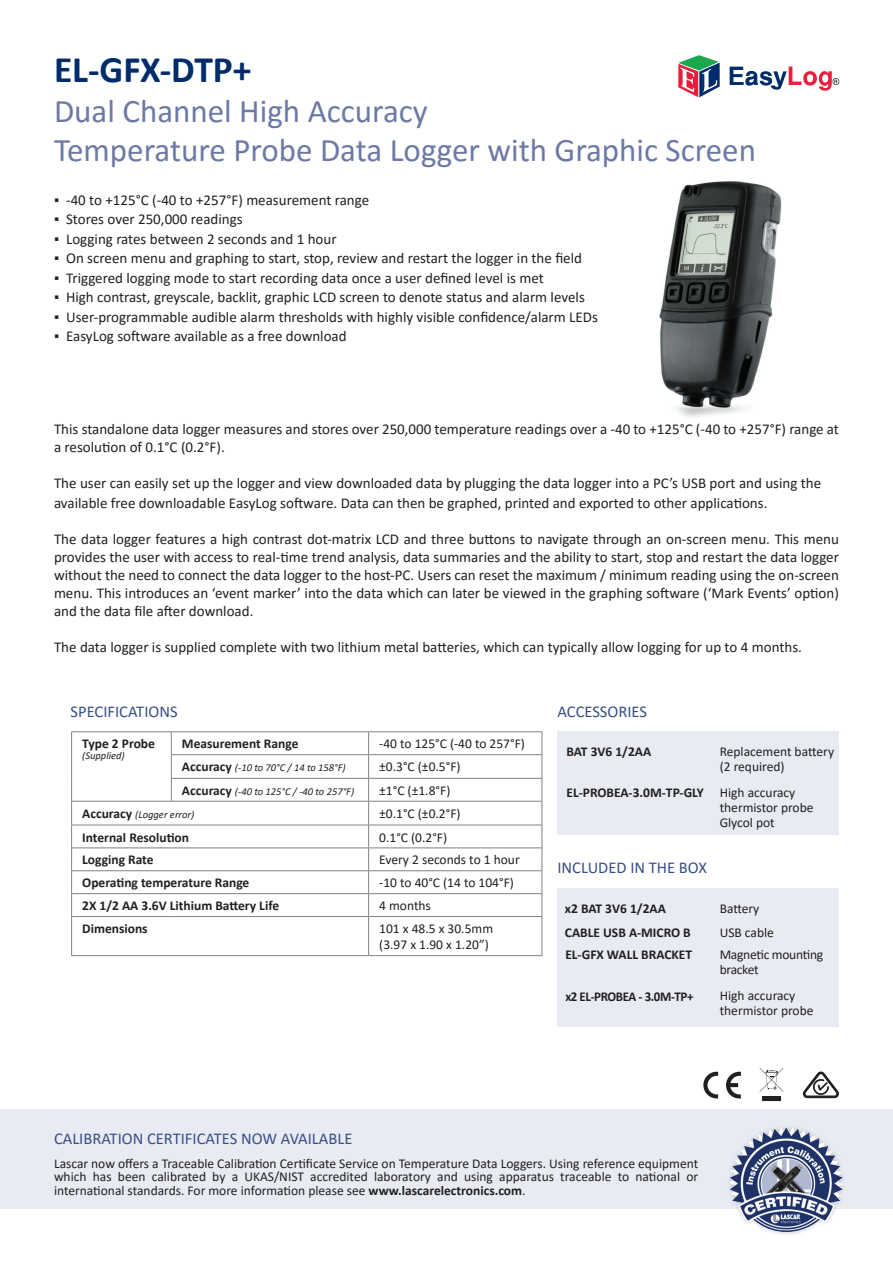
<style>
.page{position:relative;width:893px;height:1263px;background:#fff}
.page>*{position:absolute;margin:0;border:0;box-sizing:border-box;transform-origin:0 0}
.t1{font:700 37.5px "Calibri";color:#002c6b}
.t2{font:33px/39.6px "Calibri";color:#6c79a5}
.t3{font:16.5px "Calibri";color:#384e85}
.t4{font:15px/18px "Calibri";color:#231f20}
.t5{font:13.5px/15px "Calibri";color:#231f20}
.t6{font:700 13.5px/24.8px "Calibri";color:#231f20}
.t7{font:13.5px/15px "Calibri";letter-spacing:-.02em;color:#231f20}
.t8{font:700 13.5px "Calibri";letter-spacing:-.03em;color:#231f20;scale:.96 1}
.t9{font:italic 10.5px "Calibri";color:#231f20}
.s1{font-weight:700;font-style:normal;font-size:13.5px}
.s2{font-weight:700}
</style>
<div class="page">
<img style="left:659px;top:181px;width:123px;height:236px">
<div style="left:557px;top:731px;width:282px;height:103px;background:#e9ebf3"></div>
<div style="left:0;top:1110px;width:893px;height:99px;background:#e9ebf3"></div>
<div style="left:726px;top:1123px;width:120px;height:113px;background:#231f20;opacity:.25"></div>
<img style="left:730px;top:1127px;width:112px;height:105px">
<svg style="left:678px;top:55px;width:42px;height:42px"></svg>
<svg style="left:730px;top:67px;width:109px;height:24px"></svg>
<svg style="left:726px;top:1072px;width:15px;height:26px"></svg>
<svg style="left:703px;top:1072px;width:15px;height:26px"></svg>
<svg style="left:759px;top:1068px;width:24px;height:33px"></svg>
<svg style="left:802px;top:1071px;width:37px;height:27px"></svg>
<hr style="left:71px;top:731px;width:100px;height:1px;background:#808285">
<hr style="left:171px;top:731px;width:198px;height:1px;background:#808285">
<hr style="left:369px;top:731px;width:173px;height:1px;background:#808285">
<hr style="left:171px;top:754px;width:198px;height:1px;background:#808285">
<svg style="left:171px;top:732px;width:1px;height:69px"></svg>
<hr style="left:369px;top:754px;width:173px;height:1px;background:#808285">
<hr style="left:171px;top:778px;width:198px;height:1px;background:#808285">
<hr style="left:369px;top:778px;width:173px;height:1px;background:#808285">
<hr style="left:171px;top:801px;width:198px;height:1px;background:#808285">
<hr style="left:369px;top:801px;width:173px;height:1px;background:#808285">
<svg style="left:368px;top:732px;width:1px;height:184px"></svg>
<svg style="left:542px;top:732px;width:1px;height:184px"></svg>
<hr style="left:369px;top:916px;width:173px;height:1px;background:#808285">
<hr style="left:368px;top:917px;width:1px;height:38px;background:#808285">
<hr style="left:542px;top:917px;width:1px;height:38px;background:#808285">
<hr style="left:369px;top:955px;width:173px;height:1px;background:#808285">
<hr style="left:369px;top:825px;width:173px;height:1px;background:#808285">
<hr style="left:369px;top:847px;width:173px;height:1px;background:#808285">
<hr style="left:369px;top:870px;width:173px;height:1px;background:#808285">
<hr style="left:369px;top:893px;width:173px;height:1px;background:#808285">
<svg style="left:71px;top:732px;width:1px;height:184px"></svg>
<hr style="left:71px;top:917px;width:1px;height:38px;background:#808285">
<hr style="left:71px;top:801px;width:100px;height:1px;background:#808285">
<hr style="left:71px;top:825px;width:100px;height:1px;background:#808285">
<hr style="left:171px;top:825px;width:198px;height:1px;background:#808285">
<hr style="left:71px;top:847px;width:100px;height:1px;background:#808285">
<hr style="left:171px;top:847px;width:198px;height:1px;background:#808285">
<hr style="left:71px;top:870px;width:100px;height:1px;background:#808285">
<hr style="left:171px;top:870px;width:198px;height:1px;background:#808285">
<hr style="left:71px;top:893px;width:100px;height:1px;background:#808285">
<hr style="left:171px;top:893px;width:198px;height:1px;background:#808285">
<hr style="left:71px;top:916px;width:100px;height:1px;background:#808285">
<hr style="left:171px;top:916px;width:198px;height:1px;background:#808285">
<hr style="left:71px;top:955px;width:100px;height:1px;background:#808285">
<hr style="left:171px;top:955px;width:198px;height:1px;background:#808285">
<div style="left:557px;top:888px;width:282px;height:138px;background:#e9ebf3"></div>
<h1 class="t1" style="left:54px;top:43px;width:199px">EL-GFX-DTP+</h1>
<h2 class="t2" style="left:54px;top:90px;width:703px">Dual Channel High Accuracy<br>Temperature Probe Data Logger with Graphic Screen</h2>
<p class="t4" style="left:54px;top:190px;width:317px">▪ -40 to +125°C (-40 to +257°F) measurement range</p>
<p class="t4" style="left:54px;top:210px;width:190px">▪ Stores over 250,000 readings</p>
<p class="t4" style="left:54px;top:229px;width:284px">▪ Logging rates between 2 seconds and 1 hour</p>
<p class="t4" style="left:54px;top:249px;width:530px">▪ On screen menu and graphing to start, stop, review and restart the logger in the field</p>
<p class="t4" style="left:54px;top:268px;width:491px">▪ Triggered logging mode to start recording data once a user defined level is met</p>
<p class="t4" style="left:54px;top:288px;width:532px">▪ High contrast, greyscale, backlit, graphic LCD screen to denote status and alarm levels</p>
<p class="t4" style="left:54px;top:307px;width:545px">▪ User-programmable audible alarm thresholds with highly visible confidence/alarm LEDs</p>
<p class="t4" style="left:54px;top:327px;width:294px">▪ EasyLog software available as a free download</p>
<p class="t4" style="left:54px;top:420px;width:786px">This standalone data logger measures and stores over 250,000 temperature readings over a -40 to +125°C (-40 to +257°F) range at a resolution of 0.1°C (0.2°F).</p>
<p class="t4" style="left:54px;top:473px;width:769px;line-height:19.5px">The user can easily set up the logger and view downloaded data by plugging the data logger into a PC’s USB port and using the available free downloadable EasyLog software. Data can then be graphed, printed and exported to other applications.</p>
<p class="t4" style="left:54px;top:529px;width:786px;text-align:justify">The data logger features a high contrast dot-matrix LCD and three buttons to navigate through an on-screen menu. This menu provides the user with access to real-time trend analysis, data summaries and the ability to start, stop and restart the data logger without the need to connect the data logger to the host-PC. Users can reset the maximum / minimum reading using the on-screen menu. This introduces an ‘event marker’ into the data which can later be viewed in the graphing software (‘Mark Events’ option) and the data file after download.</p>
<p class="t4" style="left:54px;top:637px;width:749px">The data logger is supplied complete with two lithium metal batteries, which can typically allow logging for up to 4 months.</p>
<p class="t3" style="left:71px;top:700px;width:109px">SPECIFICATIONS</p>
<p class="t6" style="left:82px;top:731px;width:74px">Type 2 Probe</p>
<p class="t9" style="left:82px;top:748px;width:44px">(Supplied)</p>
<p class="t6" style="left:182px;top:731px;width:118px">Measurement Range</p>
<p class="t5" style="left:379px;top:736px;width:147px">-40 to 125°C (-40 to 257°F)</p>
<p class="t9" style="left:182px;top:760px;width:165px"><span class="s1">Accuracy</span> (-10 to 70°C / 14 to 158°F)</p>
<p class="t5" style="left:379px;top:759px;width:83px">±0.3°C (±0.5°F)</p>
<p class="t9" style="left:182px;top:784px;width:174px"><span class="s1">Accuracy</span> (-40 to 125°C / -40 to 257°F)</p>
<p class="t5" style="left:379px;top:782px;width:73px">±1°C (±1.8°F)</p>
<p class="t9" style="left:82px;top:807px;width:114px"><span class="s1">Accuracy</span> (Logger error)</p>
<p class="t5" style="left:379px;top:805px;width:83px">±0.1°C (±0.2°F)</p>
<p class="t6" style="left:82px;top:824px;width:108px">Internal Resolution</p>
<p class="t5" style="left:379px;top:829px;width:69px">0.1°C (0.2°F)</p>
<p class="t6" style="left:82px;top:847px;width:73px">Logging Rate</p>
<p class="t5" style="left:379px;top:852px;width:142px">Every 2 seconds to 1 hour</p>
<p class="t6" style="left:82px;top:870px;width:169px">Operating temperature Range</p>
<p class="t5" style="left:379px;top:875px;width:136px">-10 to 40°C (14 to 104°F)</p>
<p class="t6" style="left:82px;top:893px;width:198px">2X 1/2 AA 3.6V Lithium Battery Life</p>
<p class="t5" style="left:379px;top:898px;width:53px">4 months</p>
<p class="t6" style="left:82px;top:916px;width:67px">Dimensions</p>
<p class="t5" style="left:379px;top:920px;width:115px;line-height:16.2px">101 x 48.5 x 30.5mm (3.97 x 1.90 x 1.20”)</p>
<p class="t3" style="left:557px;top:700px;width:91px">ACCESSORIES</p>
<p class="t6" style="left:566px;top:738px;width:86px">BAT 3V6 1/2AA</p>
<p class="t6" style="left:566px;top:779px;width:139px">EL-PROBEA-3.0M-TP-GLY</p>
<p class="t5" style="left:720px;top:743px;width:116px">Replacement battery (2 required)</p>
<p class="t5" style="left:720px;top:784px;width:95px">High accuracy thermistor probe<br>Glycol pot</p>
<p class="t3" style="left:557px;top:856px;width:151px">INCLUDED IN THE BOX</p>
<p class="t6" style="left:565px;top:895px;width:127px">x2 BAT 3V6 1/2AA<br>CABLE USB A-MICRO B</p>
<p class="t6" style="left:565px;top:941px;width:128px">EL-GFX WALL BRACKET</p>
<p class="t8" style="left:565px;top:987px;width:135px">x2 EL-PROBEA - 3.0M-TP+</p>
<p class="t5" style="left:720px;top:895px;width:56px;line-height:24.8px">Battery<br>USB cable</p>
<p class="t7" style="left:720px;top:946px;width:105px">Magnetic mounting bracket</p>
<p class="t5" style="left:720px;top:988px;width:95px">High accuracy thermistor probe</p>
<p class="t3" style="left:54px;top:1126px;width:300px">CALIBRATION CERTIFICATES NOW AVAILABLE</p>
<p class="t5" style="left:54px;top:1156px;width:646px;line-height:13.5px;text-align:justify">Lascar now offers a Traceable Calibration Certificate Service on Temperature Data Loggers. Using reference equipment which has been calibrated by a UKAS/NIST accredited laboratory and using apparatus traceable to national or international standards. For more information please see <span class="s2">www.lascarelectronics.com</span>.</p>
</div>
